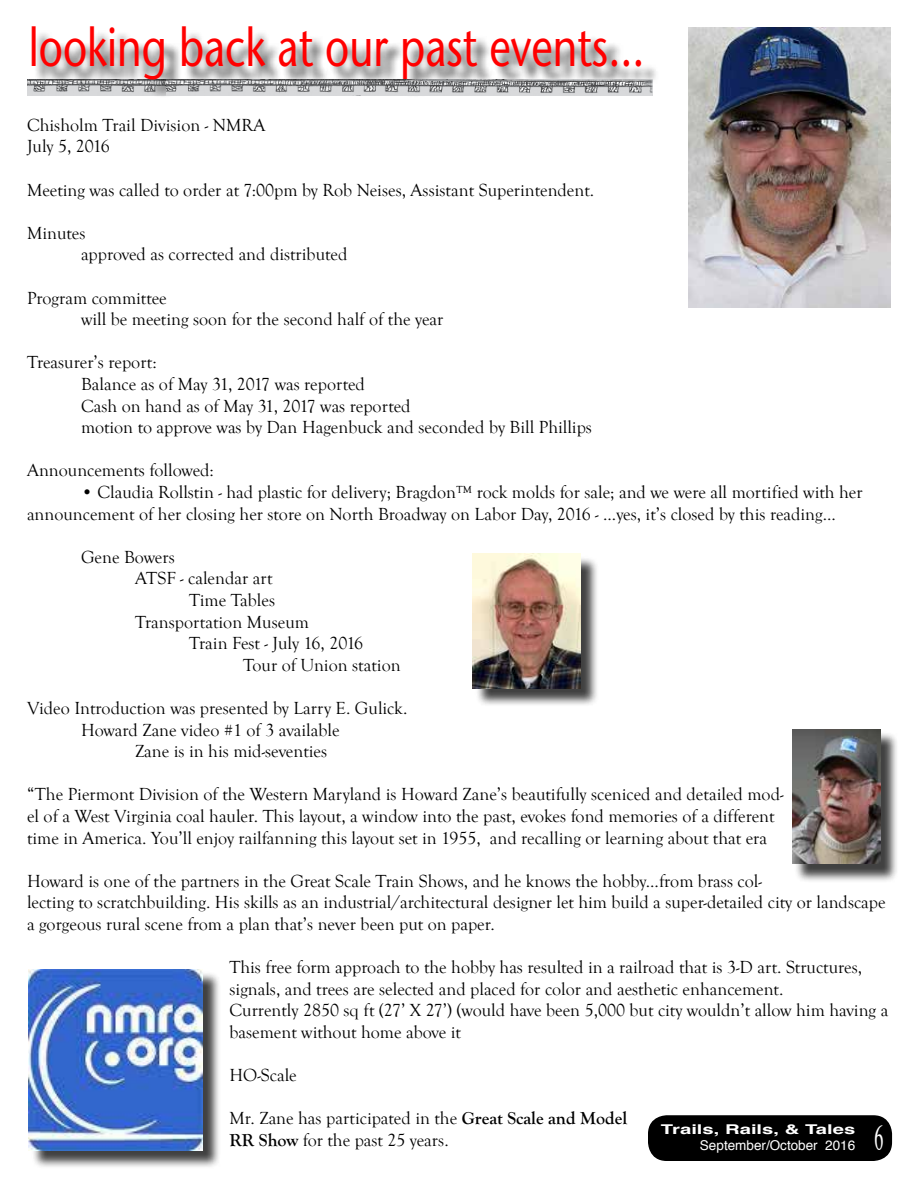
<style>
.page{position:relative;width:918px;height:1188px;background:#fff}
.page>*{position:absolute;margin:0;border:0;box-sizing:border-box;transform-origin:0 0}
.t1{font:54px "Stone Sans";color:#f00;scale:.78 1}
.t2{font:36px "Times";color:#fff;scale:.5 1}
.t3{font:18px/21.6px "Goudy Old Style T";color:#000}
.t4{font:13.5px "Helvetica";color:#fff}
.t5{font:700 13.5px "Helvetica";color:#fff;scale:1.5 1}
.s1{font-weight:700}
</style>
<div class="page">
<div style="left:649px;top:1116px;width:242px;height:44px;background:#000;border-radius:18px"></div>
<div style="left:648px;top:1115px;width:244px;height:46px;border:2px solid #000;border-radius:18px"></div>
<div style="left:34px;top:30px;width:625px;height:68px;background:#000;opacity:.75"></div>
<img style="left:166px;top:79px;width:486px;height:17px">
<div style="left:31px;top:971px;width:190px;height:198px;background:#000;opacity:.75"></div>
<img style="left:28px;top:969px;width:174px;height:181px">
<img style="left:688px;top:27px;width:203px;height:281px">
<div style="left:794px;top:731px;width:105px;height:152px;background:#000;opacity:.75"></div>
<img style="left:792px;top:729px;width:88px;height:135px">
<div style="left:475px;top:556px;width:124px;height:151px;background:#000;opacity:.75"></div>
<img style="left:472px;top:554px;width:109px;height:134px">
<h1 class="t1" style="left:29px;top:15px;width:791px">looking back at our past events...</h1>
<p class="t3" style="left:27px;top:115px;width:240px">Chisholm Trail Division - NMRA<br>July 5, 2016</p>
<p class="t3" style="left:27px;top:179px;width:569px">Meeting was called to order at 7:00pm by Rob Neises, Assistant Superintendent.</p>
<p class="t3" style="left:81px;top:223px;width:268px;text-indent:-54px">Minutes<br>approved as corrected and distributed</p>
<p class="t3" style="left:81px;top:287px;width:364px;text-indent:-54px">Program committee<br>will be meeting soon for the second half of the year</p>
<p class="t3" style="left:81px;top:352px;width:513px;text-indent:-54px">Treasurer’s report:<br>Balance as of May 31, 2017 was reported<br>Cash on hand as of May 31, 2017 was reported<br>motion to approve was by Dan Hagenbuck and seconded by Bill Phillips</p>
<p class="t3" style="left:27px;top:460px;width:188px">Announcements followed:</p>
<p class="t3" style="left:27px;top:482px;width:837px;text-indent:54px">• Claudia Rollstin - had plastic for delivery; Bragdon™ rock molds for sale; and we were all mortified with her announcement of her closing her store on North Broadway on Labor Day, 2016 - ...yes, it’s closed by this reading...</p>
<p class="t3" style="left:81px;top:547px;width:95px">Gene Bowers</p>
<p class="t3" style="left:135px;top:568px;width:139px">ATSF - calendar art</p>
<p class="t3" style="left:189px;top:590px;width:88px">Time Tables</p>
<p class="t3" style="left:135px;top:611px;width:175px">Transportation Museum</p>
<p class="t3" style="left:189px;top:633px;width:176px">Train Fest - July 16, 2016</p>
<p class="t3" style="left:243px;top:655px;width:159px">Tour of Union station</p>
<p class="t3" style="left:27px;top:698px;width:382px">Video Introduction was presented by Larry E. Gulick.</p>
<p class="t3" style="left:81px;top:719px;width:260px">Howard Zane video #1 of 3 available</p>
<p class="t3" style="left:135px;top:741px;width:194px">Zane is in his mid-seventies</p>
<p class="t3" style="left:27px;top:784px;width:758px">“The Piermont Division of the Western Maryland is Howard Zane’s beautifully sceniced and detailed mod&shy;el of a West Virginia coal hauler. This layout, a window into the past, evokes fond memories of a different time in America. You’ll enjoy railfanning this layout set in 1955, and recalling or learning about that era</p>
<p class="t3" style="left:27px;top:871px;width:860px">Howard is one of the partners in the Great Scale Train Shows, and he knows the hobby...from brass col-<br>lecting to scratchbuilding. His skills as an industrial/architectural designer let him build a super-detailed city or landscape a gorgeous rural scene from a plan that’s never been put on paper.</p>
<p class="t3" style="left:230px;top:957px;width:660px">This free form approach to the hobby has resulted in a railroad that is 3-D art. Structures, signals, and trees are selected and placed for color and aesthetic enhancement.<br>Currently 2850 sq ft (27’ X 27’) (would have been 5,000 but city wouldn’t allow him having a basement without home above it</p>
<p class="t3" style="left:230px;top:1065px;width:69px">HO-Scale</p>
<p class="t3" style="left:230px;top:1108px;width:399px">Mr. Zane has participated in the <span class="s1">Great Scale and Model<br>RR Show</span> for the past 25 years.</p>
<p class="t5" style="left:661px;top:1118px;width:131px">Trails, Rails, &amp; Tales</p>
<p class="t4" style="left:700px;top:1135px;width:157px">September/October 2016</p>
<h2 class="t2" style="left:874px;top:1115px;width:19px">6</h2>
</div>
